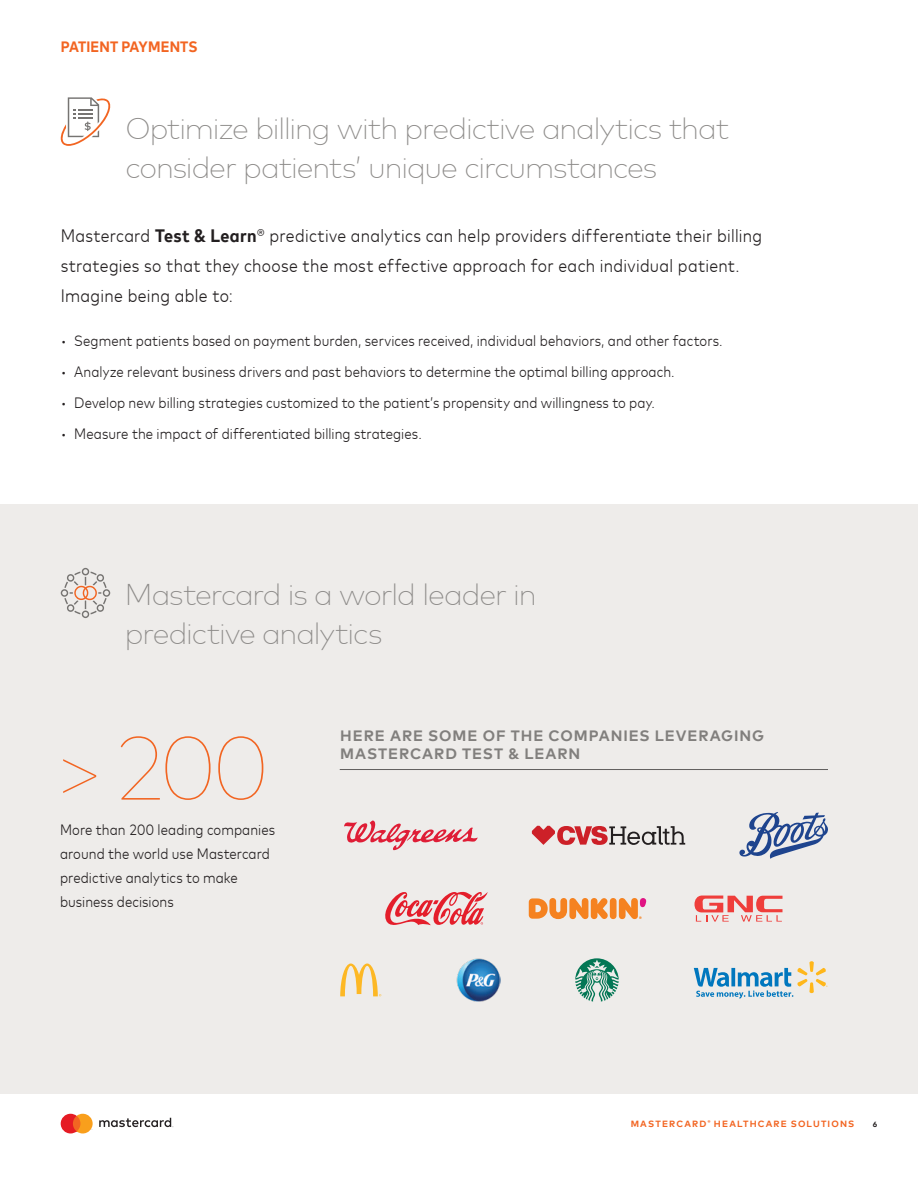
<style>
.page{position:relative;width:918px;height:1188px;background:#fff}
.page>*{position:absolute;margin:0;border:0;box-sizing:border-box;transform-origin:0 0}
.t1{font:100 90px "Mark Offc For MC";color:#f26522}
.t2{font:200 30px/39px "Mark Offc For MC";letter-spacing:-.035em;color:#8d8b89}
.t3{font:300 18px/30px "Mark For MC Nrw";letter-spacing:.015em;color:#231f20}
.t4{font:300 15px/24px "Mark For MC Nrw";letter-spacing:.005em;color:#231f20}
.t5{font:700 15px/18px "Mark Offc For MC";letter-spacing:.06em;color:#817f7d}
.t6{font:700 15px "Mark For MC Nrw";letter-spacing:.01em;color:#f26522}
.t7{font:700 9px "Mark Offc For MC";letter-spacing:.13em;color:#f26522}
.t8{font:700 7.5px "Mark Offc For MC";color:#231f20}
.s1{font-weight:700}
</style>
<div class="page">
<svg style="left:61px;top:1114px;width:32px;height:19px"></svg>
<svg style="left:99px;top:1118px;width:74px;height:9px"></svg>
<svg style="left:60px;top:97px;width:51px;height:49px"></svg>
<div style="left:0;top:504px;width:918px;height:590px;background:#eeecea"></div>
<svg style="left:61px;top:568px;width:49px;height:50px"></svg>
<hr style="left:340px;top:769px;width:488px;height:1px;background:#605e5d">
<svg style="left:385px;top:892px;width:103px;height:33px"></svg>
<svg style="left:529px;top:898px;width:81px;height:21px"></svg>
<div style="left:610px;top:898px;width:7px;height:21px;background:#f58220;border-radius:3px"></div>
<svg style="left:619px;top:898px;width:27px;height:21px"></svg>
<svg style="left:695px;top:896px;width:88px;height:26px"></svg>
<svg style="left:739px;top:812px;width:89px;height:47px"></svg>
<svg style="left:532px;top:826px;width:153px;height:19px"></svg>
<svg style="left:344px;top:821px;width:134px;height:29px"></svg>
<svg style="left:340px;top:964px;width:41px;height:32px"></svg>
<svg style="left:575px;top:958px;width:44px;height:44px"></svg>
<svg style="left:694px;top:961px;width:134px;height:38px"></svg>
<img style="left:456px;top:958px;width:44px;height:44px">
<p class="t6" style="left:61px;top:36px;width:138px">PATIENT PAYMENTS</p>
<h2 class="t2" style="left:126px;top:107px;width:605px">Optimize billing with predictive analytics that consider patients’ unique circumstances</h2>
<p class="t3" style="left:61px;top:219px;width:703px">Mastercard <span class="s1">Test &amp; Learn</span>® predictive analytics can help providers differentiate their billing strategies so that they choose the most effective approach for each individual patient.<br>Imagine being able to:</p>
<p class="t4" style="left:61px;top:328px;width:663px">• Segment patients based on payment burden, services received, individual behaviors, and other factors.</p>
<p class="t4" style="left:61px;top:359px;width:616px">• Analyze relevant business drivers and past behaviors to determine the optimal billing approach.</p>
<p class="t4" style="left:61px;top:389px;width:596px">• Develop new billing strategies customized to the patient’s propensity and willingness to pay.</p>
<p class="t4" style="left:61px;top:420px;width:363px">• Measure the impact of differentiated billing strategies.</p>
<h2 class="t2" style="left:125px;top:573px;width:413px">Mastercard is a world leader in predictive analytics</h2>
<h1 class="t1" style="left:53px;top:704px;width:217px">&gt;200</h1>
<p class="t4" style="left:60px;top:816px;width:217px">More than 200 leading companies around the world use Mastercard predictive analytics to make business decisions</p>
<p class="t5" style="left:340px;top:726px;width:426px">HERE ARE SOME OF THE COMPANIES LEVERAGING<br>MASTERCARD TEST &amp; LEARN</p>
<p class="t7" style="left:631px;top:1117px;width:225px">MASTERCARD<sup>®</sup> HEALTHCARE SOLUTIONS</p>
<p class="t8" style="left:873px;top:1118px;width:6px">6</p>
</div>
